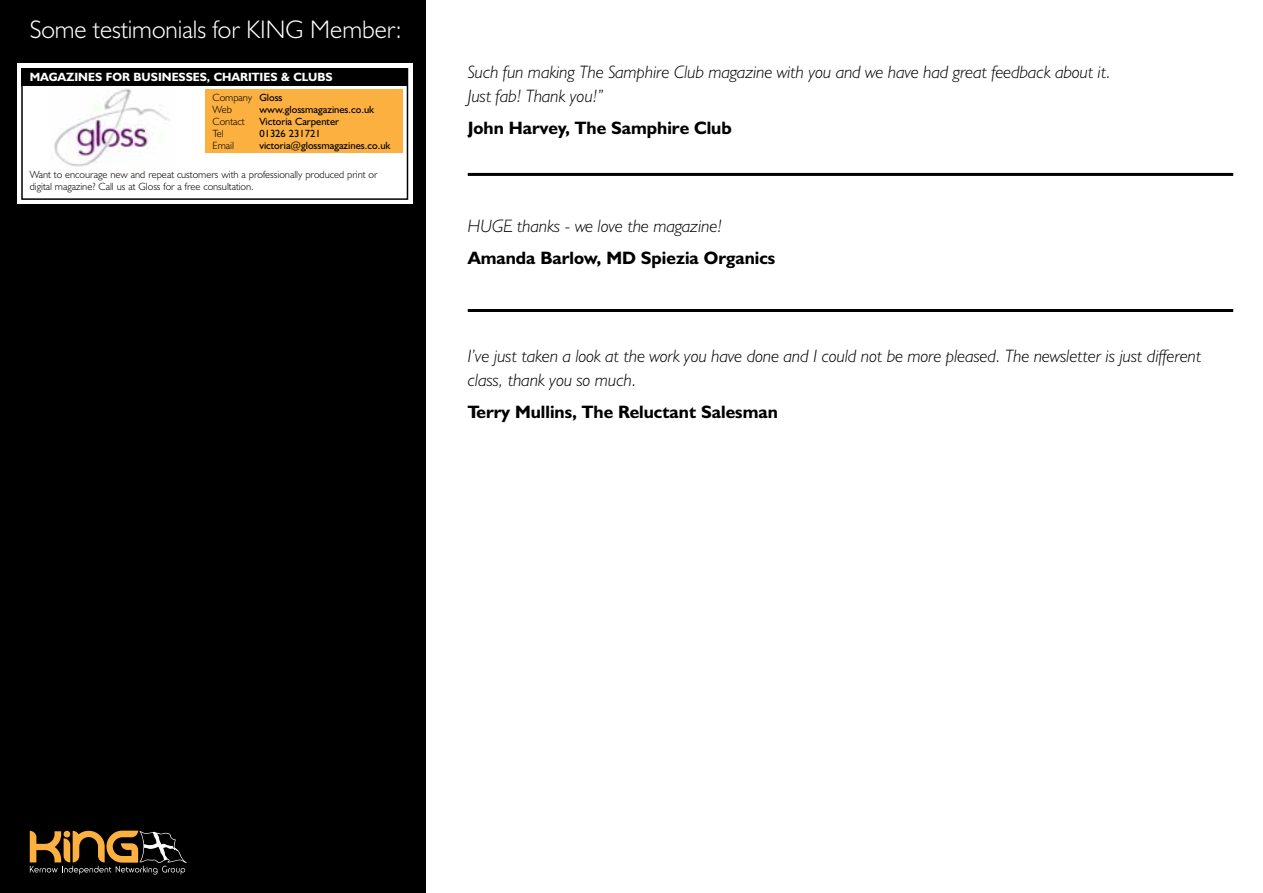
<style>
.page{position:relative;width:1263px;height:893px;background:#fff}
.page>*{position:absolute;margin:0;border:0;box-sizing:border-box;transform-origin:0 0}
.t1{font:300 25.5px "Humanist 521 BT";color:#fff}
.t2{font:italic 300 18px/24px "Humanist 521 BT";color:#000}
.t3{font:700 18px "Humanist 521 BT";color:#000}
.t4{font:700 12px "Humanist 521 BT";color:#fff}
.t5{font:300 10.5px/12px "Humanist 521 BT";color:#000}
.t6{font:10.5px "Humanist 521 BT";color:#000}
.s1{font-weight:400}
</style>
<div class="page">
<div style="left:0;top:0;width:425px;height:893px;background:#000"></div>
<div style="left:17px;top:64px;width:395px;height:140px;background:#fff"></div>
<svg style="left:30px;top:831px;width:157px;height:44px"></svg>
<hr style="left:468px;top:173px;width:765px;height:3px;background:#000">
<hr style="left:468px;top:309px;width:765px;height:3px;background:#000">
<div style="left:21px;top:68px;width:387px;height:132px;border:2px solid #000"></div>
<div style="left:205px;top:89px;width:198px;height:64px;background:#fbb040"></div>
<div style="left:21px;top:68px;width:387px;height:17px;background:#000"></div>
<img style="left:54px;top:88px;width:116px;height:79px">
<h1 class="t1" style="left:30px;top:13px;width:373px">Some testimonials for KING Member:</h1>
<p class="t4" style="left:30px;top:70px;width:304px">MAGAZINES FOR BUSINESSES, CHARITIES &amp; CLUBS</p>
<p class="t5" style="left:213px;top:91px;width:71px">Company <span class="s1">Gloss<br></span>Web</p>
<p class="t6" style="left:259px;top:102px;width:116px">www.glossmagazines.co.uk</p>
<p class="t5" style="left:213px;top:115px;width:33px">Contact</p>
<p class="t6" style="left:259px;top:114px;width:81px">Victoria Carpenter</p>
<p class="t5" style="left:213px;top:127px;width:13px">Tel</p>
<p class="t6" style="left:259px;top:126px;width:63px">01326 231721</p>
<p class="t5" style="left:213px;top:139px;width:23px">Email</p>
<p class="t6" style="left:259px;top:138px;width:133px">victoria@glossmagazines.co.uk</p>
<p class="t5" style="left:30px;top:168px;width:349px">Want to encourage new and repeat customers with a professionally produced print or digital magazine? Call us at Gloss for a free consultation.</p>
<p class="t2" style="left:468px;top:59px;width:645px">Such fun making The Samphire Club magazine with you and we have had great feedback about it.<br>Just fab! Thank you!”</p>
<p class="t3" style="left:468px;top:117px;width:265px">John Harvey, The Samphire Club</p>
<p class="t2" style="left:468px;top:213px;width:256px">HUGE thanks - we love the magazine!</p>
<p class="t3" style="left:468px;top:247px;width:309px">Amanda Barlow, MD Spiezia Organics</p>
<p class="t2" style="left:468px;top:343px;width:735px">I’ve just taken a look at the work you have done and I could not be more pleased. The newsletter is just different class, thank you so much.</p>
<p class="t3" style="left:468px;top:401px;width:312px">Terry Mullins, The Reluctant Salesman</p>
</div>
